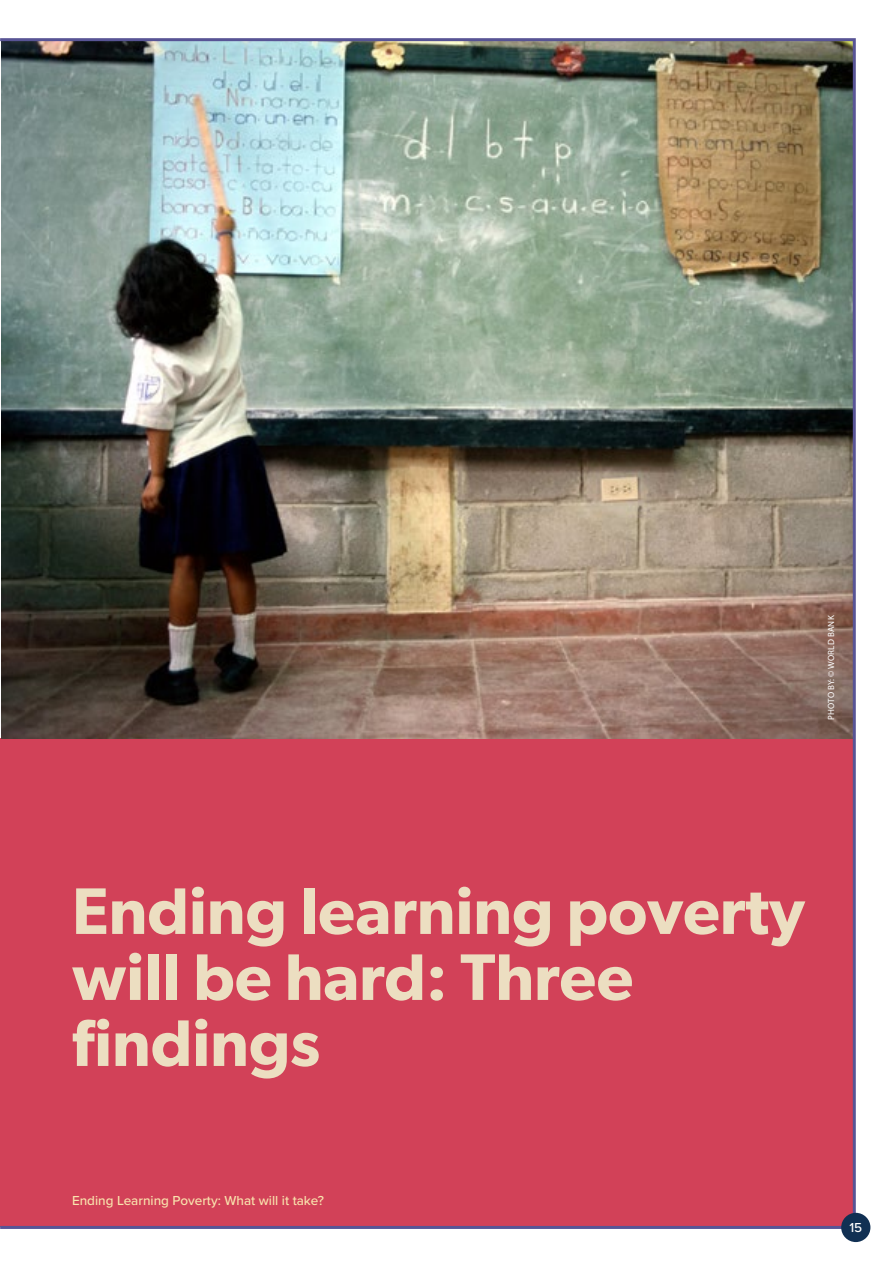
<style>
.page{position:relative;width:893px;height:1263px;background:#fff}
.page>*{position:absolute;margin:0;border:0;box-sizing:border-box;transform-origin:0 0}
.t1{font:600 66px/66px "Gibson";color:#ecdec1}
.t2{font:500 13.5px "Proxima Nova";color:#f9e4ad}
.t3{font:500 13.5px "Proxima Nova";color:#fff}
.t4{font:9px "Myriad Pro";letter-spacing:.02em;color:#fff}
</style>
<div class="page">
<img style="left:0;top:38px;width:856px;height:1191px">
<div style="left:841px;top:1213px;width:29px;height:29px;background:#113053;border-radius:50%"></div>
<p class="t4" style="left:826px;top:720px;width:106px;rotate:-90deg">PHOTO BY: © WORLD BANK</p>
<p class="t1" style="left:72px;top:877px;width:734px">Ending learning poverty will be hard: Three findings</p>
<p class="t2" style="left:72px;top:1190px;width:253px">Ending Learning Poverty: What will it take?</p>
<p class="t3" style="left:849px;top:1217px;width:14px">15</p>
</div>
